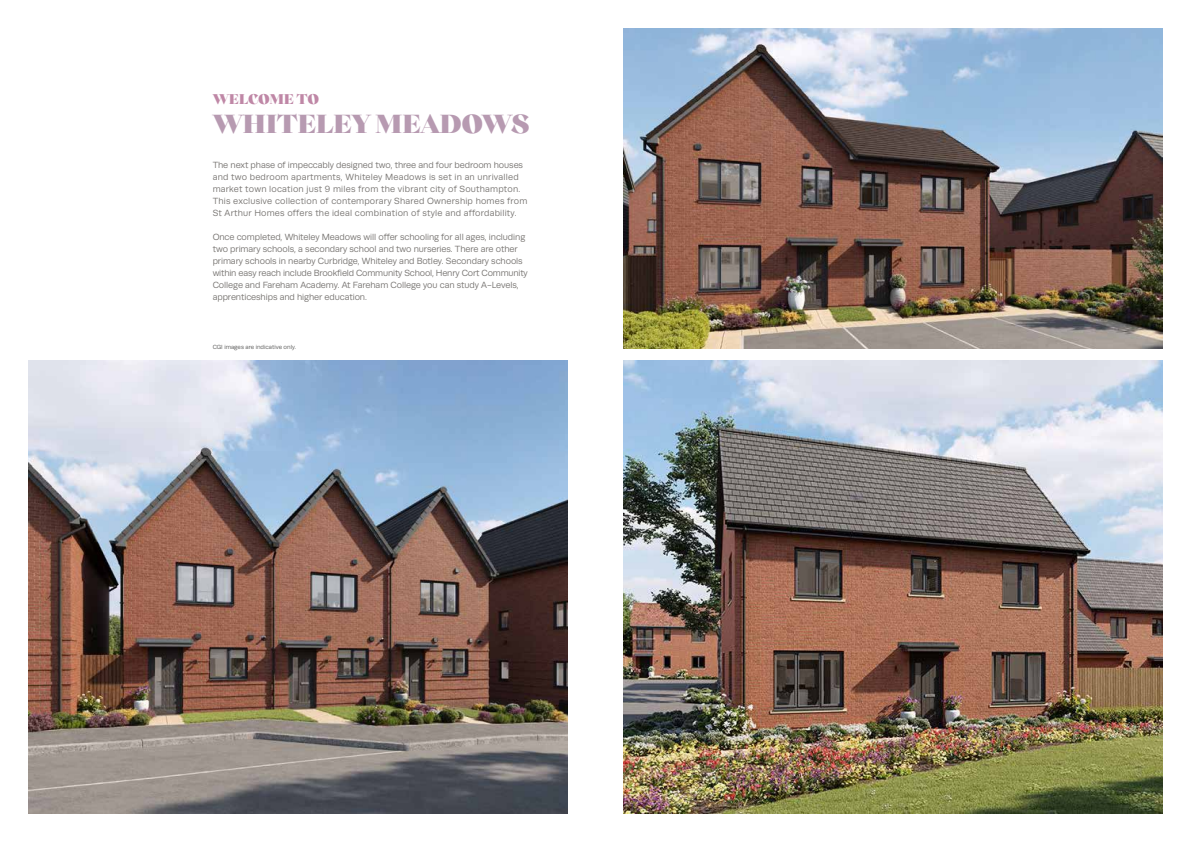
<style>
.page{position:relative;width:1191px;height:842px;background:#fff}
.page>*{position:absolute;margin:0;border:0;box-sizing:border-box;transform-origin:0 0}
.t1{font:800 26px "Monckeberg";letter-spacing:-.02em;color:#b79ab1}
.t2{font:800 14px "Monckeberg";letter-spacing:-.02em;color:#bf87a6}
.t3{font:9px/12px "Runda";letter-spacing:-.01em;color:#777471}
.t4{font:9px/12px "Runda";letter-spacing:.02em;color:#777471}
.t5{font:6px "Runda";color:#575756}
</style>
<div class="page">
<img style="left:28px;top:360px;width:539px;height:453px">
<img style="left:624px;top:360px;width:538px;height:453px">
<img style="left:624px;top:28px;width:538px;height:321px">
<h2 class="t2" style="left:213px;top:89px;width:108px">WELCOME TO</h2>
<h1 class="t1" style="left:213px;top:104px;width:319px">WHITELEY MEADOWS</h1>
<p class="t4" style="left:213px;top:159px;width:316px">The next phase of impeccably designed two, three and four bedroom houses and two bedroom apartments, Whiteley Meadows is set in an unrivalled market town location just 9 miles from the vibrant city of Southampton.<br>This exclusive collection of contemporary Shared Ownership homes from St Arthur Homes offers the ideal combination of style and affordability.</p>
<p class="t3" style="left:213px;top:231px;width:317px">Once completed, Whiteley Meadows will offer schooling for all ages, including two primary schools, a secondary school and two nurseries. There are other primary schools in nearby Curbridge, Whiteley and Botley. Secondary schools within easy reach include Brookfield Community School, Henry Cort Community College and Fareham Academy. At Fareham College you can study A-Levels, apprenticeships and higher education.</p>
<p class="t5" style="left:213px;top:343px;width:85px">CGI images are indicative only.</p>
</div>
